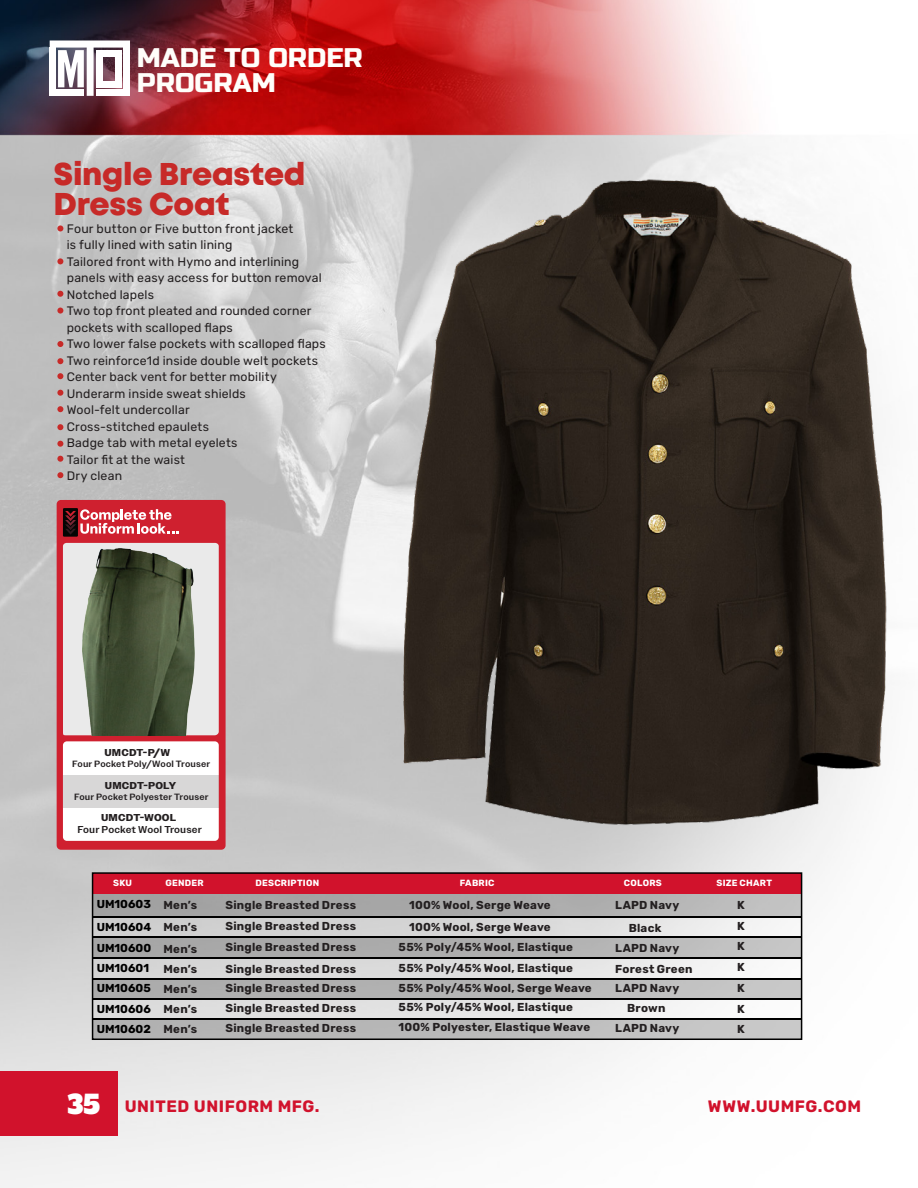
<style>
.page{position:relative;width:918px;height:1188px;background:#fff}
.page>*{position:absolute;margin:0;border:0;box-sizing:border-box;transform-origin:0 0}
.Item_Title{font:31.5px/30px "Mont Heavy DEMO";letter-spacing:-.01em;color:#c72a28}
.t1{font:26.85px/24.3px "Russo One";color:#fffefa}
.t2{font:25.5px "Alfa Slab One";color:#fff}
.t3{font:700 16.5px "Rubik";letter-spacing:.035em;color:#d1122c}
.Bullet_Points{font:300 12.3px/16.5px "Rubik";letter-spacing:.015em;color:#231f20}
.t4{font:700 11.55px "Rubik";letter-spacing:.02em;color:#231f20}
.t5{font:700 11.55px "Rubik";color:#000}
.t6{font:700 10.05px "Owners Text";letter-spacing:.015em;color:#231f20}
.t7{font:500 10.05px "Owners Text";letter-spacing:.01em;color:#231f20}
.t8{font:500 9px "Owners Text";letter-spacing:.015em;color:#231f20}
.t9{font:700 9px "Rubik";letter-spacing:.025em;color:#fff}
</style>
<div class="page">
<img style="left:0;top:0;width:841px;height:1188px">
<svg style="left:50px;top:40px;width:80px;height:56px"></svg>
<div style="left:96px;top:50px;width:7px;height:37px;background:#fff"></div>
<div style="left:50px;top:47px;width:6px;height:49px;background:#fff"></div>
<div style="left:123px;top:47px;width:7px;height:49px;background:#fff"></div>
<div style="left:115px;top:50px;width:7px;height:37px;background:#fff"></div>
<div style="left:96px;top:50px;width:21px;height:7px;background:#fff"></div>
<div style="left:96px;top:89px;width:33px;height:7px;background:#fff"></div>
<div style="left:51px;top:89px;width:33px;height:7px;background:#fff"></div>
<div style="left:96px;top:81px;width:21px;height:6px;background:#fff"></div>
<div style="left:93px;top:873px;width:709px;height:21px;background:#d1122c"></div>
<hr style="left:93px;top:936px;width:708px;height:2px;background:#000">
<hr style="left:93px;top:958px;width:708px;height:1px;background:#000">
<hr style="left:93px;top:978px;width:708px;height:1px;background:#000">
<svg style="left:95px;top:894px;width:704px;height:24px;background:#9d9d9d"></svg>
<div style="left:93px;top:937px;width:708px;height:21px;background:linear-gradient(to right,#a1a1a1,#c0c0c0)"></div>
<div style="left:93px;top:979px;width:708px;height:21px;background:linear-gradient(to right,#a7a7a7,#c5c5c5)"></div>
<div style="left:93px;top:1018px;width:708px;height:21px;background:linear-gradient(to right,#aeaeae,#c8c8c8)"></div>
<img style="left:393px;top:140px;width:494px;height:693px">
<svg style="left:57px;top:225px;width:6px;height:6px"></svg>
<svg style="left:57px;top:258px;width:6px;height:6px"></svg>
<svg style="left:57px;top:291px;width:6px;height:6px"></svg>
<svg style="left:57px;top:308px;width:6px;height:6px"></svg>
<svg style="left:57px;top:341px;width:6px;height:6px"></svg>
<svg style="left:57px;top:358px;width:6px;height:6px"></svg>
<svg style="left:57px;top:373px;width:6px;height:6px"></svg>
<svg style="left:57px;top:390px;width:6px;height:6px"></svg>
<svg style="left:57px;top:406px;width:6px;height:6px"></svg>
<svg style="left:57px;top:424px;width:6px;height:6px"></svg>
<svg style="left:57px;top:441px;width:6px;height:6px"></svg>
<svg style="left:57px;top:456px;width:6px;height:6px"></svg>
<svg style="left:57px;top:472px;width:6px;height:6px"></svg>
<div style="left:92px;top:872px;width:710px;height:168px;border:2px solid #000"></div>
<div style="left:0;top:1071px;width:117px;height:65px;background:#d1122c"></div>
<div style="left:57px;top:500px;width:169px;height:350px;background:#cf202f;border-radius:4px"></div>
<div style="left:63px;top:741px;width:156px;height:100px;background:#fff;border-radius:4px"></div>
<div style="left:63px;top:775px;width:156px;height:33px;background:#d8d7d7"></div>
<svg style="left:63px;top:543px;width:156px;height:192px;background:#e9e6e6"></svg>
<div style="left:63px;top:508px;width:15px;height:29px;background:#040503"></div>
<svg style="left:65px;top:509px;width:114px;height:26px"></svg>
<img style="left:68px;top:544px;width:143px;height:192px">
<p class="t1" style="left:137px;top:46px;width:228px">MADE TO ORDER<br>PROGRAM</p>
<p class="Item_Title" style="left:53px;top:161px;width:254px">Single Breasted<br>Dress Coat</p>
<p class="Bullet_Points" style="left:67px;top:221px;width:228px">Four button or Five button front jacket is fully lined with satin lining</p>
<p class="Bullet_Points" style="left:67px;top:254px;width:256px">Tailored front with Hymo and interlining panels with easy access for button removal</p>
<p class="Bullet_Points" style="left:67px;top:287px;width:89px">Notched lapels</p>
<p class="Bullet_Points" style="left:67px;top:303px;width:246px">Two top front pleated and rounded corner pockets with scalloped flaps</p>
<p class="Bullet_Points" style="left:67px;top:336px;width:261px">Two lower false pockets with scalloped flaps</p>
<p class="Bullet_Points" style="left:67px;top:353px;width:253px">Two reinforce1d inside double welt pockets</p>
<p class="Bullet_Points" style="left:67px;top:369px;width:212px">Center back vent for better mobility</p>
<p class="Bullet_Points" style="left:67px;top:386px;width:181px">Underarm inside sweat shields</p>
<p class="Bullet_Points" style="left:67px;top:402px;width:125px">Wool-felt undercollar</p>
<p class="Bullet_Points" style="left:67px;top:419px;width:144px">Cross-stitched epaulets</p>
<p class="Bullet_Points" style="left:67px;top:435px;width:172px">Badge tab with metal eyelets</p>
<p class="Bullet_Points" style="left:67px;top:452px;width:120px">Tailor fit at the waist</p>
<p class="Bullet_Points" style="left:67px;top:468px;width:57px">Dry clean</p>
<p class="t6" style="left:104px;top:746px;width:67px">UMCDT-P/W</p>
<p class="t8" style="left:72px;top:758px;width:139px">Four Pocket Poly/Wool Trouser</p>
<p class="t8" style="left:74px;top:791px;width:136px">Four Pocket Polyester Trouser</p>
<p class="t7" style="left:77px;top:824px;width:126px">Four Pocket Wool Trouser</p>
<p class="t6" style="left:105px;top:779px;width:73px">UMCDT-POLY</p>
<p class="t6" style="left:101px;top:811px;width:77px">UMCDT-WOOL</p>
<p class="t9" style="left:113px;top:878px;width:20px">SKU</p>
<p class="t9" style="left:165px;top:878px;width:40px">GENDER</p>
<p class="t9" style="left:255px;top:878px;width:65px">DESCRIPTION</p>
<p class="t9" style="left:460px;top:878px;width:36px">FABRIC</p>
<p class="t9" style="left:624px;top:878px;width:39px">COLORS</p>
<p class="t9" style="left:717px;top:878px;width:57px">SIZE CHART</p>
<p class="t4" style="left:164px;top:898px;width:35px">Men’s</p>
<p class="t4" style="left:226px;top:898px;width:132px">Single Breasted Dress</p>
<p class="t4" style="left:226px;top:920px;width:132px">Single Breasted Dress</p>
<p class="t4" style="left:226px;top:940px;width:132px">Single Breasted Dress</p>
<p class="t4" style="left:226px;top:962px;width:132px">Single Breasted Dress</p>
<p class="t4" style="left:226px;top:981px;width:132px">Single Breasted Dress</p>
<p class="t4" style="left:226px;top:1001px;width:132px">Single Breasted Dress</p>
<p class="t4" style="left:226px;top:1021px;width:132px">Single Breasted Dress</p>
<p class="t5" style="left:97px;top:897px;width:56px">UM10603</p>
<p class="t5" style="left:97px;top:921px;width:56px">UM10604</p>
<p class="t5" style="left:97px;top:941px;width:56px">UM10600</p>
<p class="t5" style="left:97px;top:962px;width:54px">UM10601</p>
<p class="t5" style="left:97px;top:982px;width:56px">UM10605</p>
<p class="t5" style="left:97px;top:1002px;width:56px">UM10606</p>
<p class="t5" style="left:97px;top:1022px;width:56px">UM10602</p>
<p class="t4" style="left:409px;top:898px;width:143px">100% Wool, Serge Weave</p>
<p class="t4" style="left:615px;top:898px;width:66px">LAPD Navy</p>
<p class="t4" style="left:737px;top:898px;width:9px">K</p>
<p class="t4" style="left:737px;top:940px;width:9px">K</p>
<p class="t4" style="left:737px;top:919px;width:9px">K</p>
<p class="t4" style="left:737px;top:960px;width:9px">K</p>
<p class="t4" style="left:737px;top:982px;width:9px">K</p>
<p class="t4" style="left:737px;top:1002px;width:9px">K</p>
<p class="t4" style="left:737px;top:1022px;width:9px">K</p>
<p class="t4" style="left:164px;top:920px;width:35px">Men’s</p>
<p class="t4" style="left:164px;top:942px;width:35px">Men’s</p>
<p class="t4" style="left:164px;top:963px;width:35px">Men’s</p>
<p class="t4" style="left:164px;top:982px;width:35px">Men’s</p>
<p class="t4" style="left:164px;top:1002px;width:35px">Men’s</p>
<p class="t4" style="left:164px;top:1023px;width:35px">Men’s</p>
<p class="t4" style="left:409px;top:921px;width:143px">100% Wool, Serge Weave</p>
<p class="t4" style="left:399px;top:940px;width:176px">55% Poly/45% Wool, Elastique</p>
<p class="t4" style="left:629px;top:921px;width:34px">Black</p>
<p class="t4" style="left:615px;top:941px;width:66px">LAPD Navy</p>
<p class="t4" style="left:615px;top:963px;width:79px">Forest Green</p>
<p class="t4" style="left:615px;top:981px;width:66px">LAPD Navy</p>
<p class="t4" style="left:627px;top:1001px;width:40px">Brown</p>
<p class="t4" style="left:615px;top:1021px;width:66px">LAPD Navy</p>
<p class="t4" style="left:399px;top:961px;width:176px">55% Poly/45% Wool, Elastique</p>
<p class="t4" style="left:399px;top:981px;width:195px">55% Poly/45% Wool, Serge Weave</p>
<p class="t4" style="left:399px;top:1001px;width:176px">55% Poly/45% Wool, Elastique</p>
<p class="t4" style="left:399px;top:1021px;width:193px">100% Polyester, Elastique Weave</p>
<p class="t2" style="left:68px;top:1083px;width:34px">35</p>
<p class="t3" style="left:125px;top:1096px;width:196px">UNITED UNIFORM MFG.</p>
<p class="t3" style="left:708px;top:1096px;width:155px">WWW.UUMFG.COM</p>
</div>
